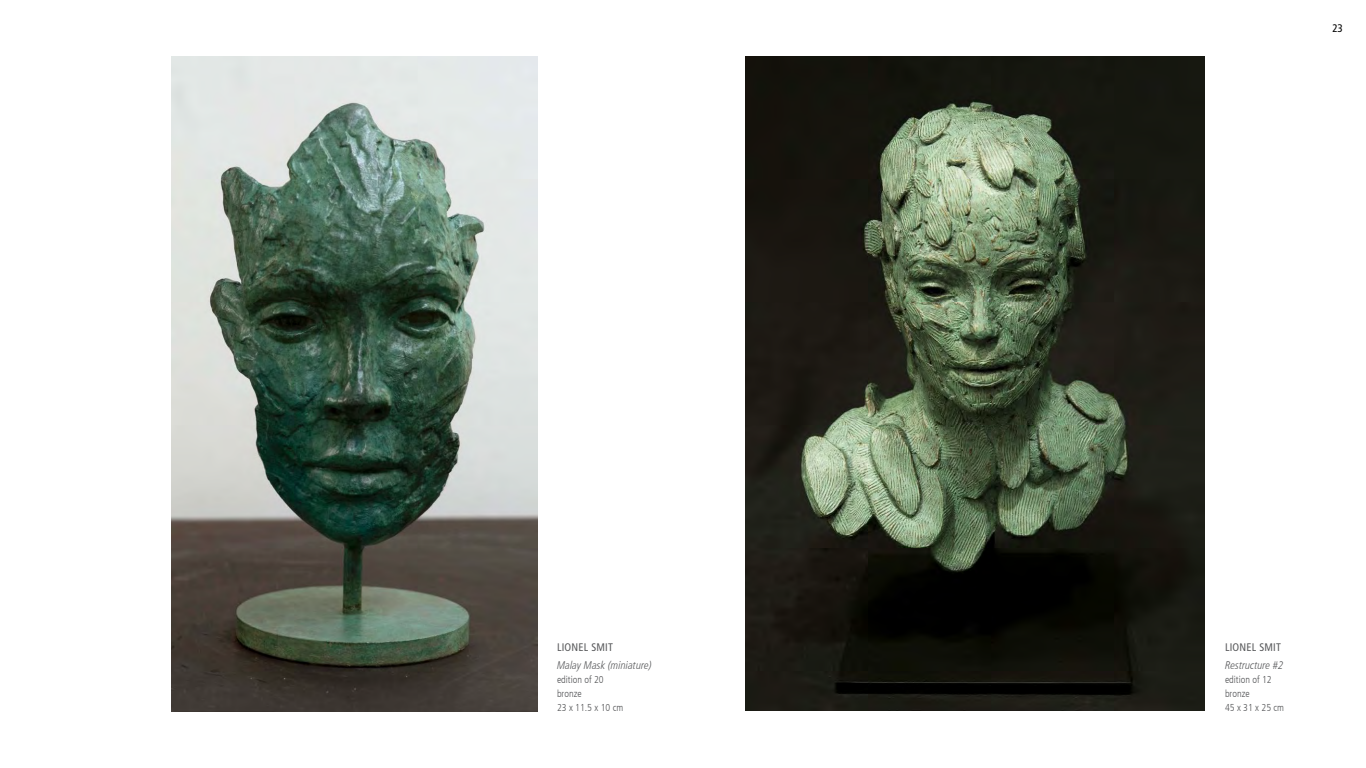
<style>
.page{position:relative;width:1366px;height:768px;background:#fff}
.page>*{position:absolute;margin:0;border:0;box-sizing:border-box;transform-origin:0 0}
.t1{font:italic 300 condensed 11px "Frutiger LT Com";color:#58595b}
.t2{font:condensed 11px "Frutiger LT Com";letter-spacing:.02em;color:#58595b}
.t3{font:condensed 11px "Frutiger LT Com";color:#000}
.t4{font:300 condensed 10px/14px "Frutiger LT Com";color:#58595b}
</style>
<div class="page">
<img style="left:172px;top:57px;width:365px;height:654px">
<img style="left:745px;top:57px;width:459px;height:654px">
<p class="t2" style="left:557px;top:641px;width:58px">LIONEL SMIT</p>
<p class="t1" style="left:557px;top:659px;width:96px">Malay Mask (miniature)</p>
<p class="t4" style="left:557px;top:673px;width:68px">edition of 20 bronze<br>23 x 11.5 x 10 cm</p>
<p class="t3" style="left:1332px;top:22px;width:12px">23</p>
<p class="t2" style="left:1225px;top:641px;width:58px">LIONEL SMIT</p>
<p class="t1" style="left:1225px;top:659px;width:60px">Restructure #2</p>
<p class="t4" style="left:1225px;top:673px;width:61px">edition of 12 bronze<br>45 x 31 x 25 cm</p>
</div>
